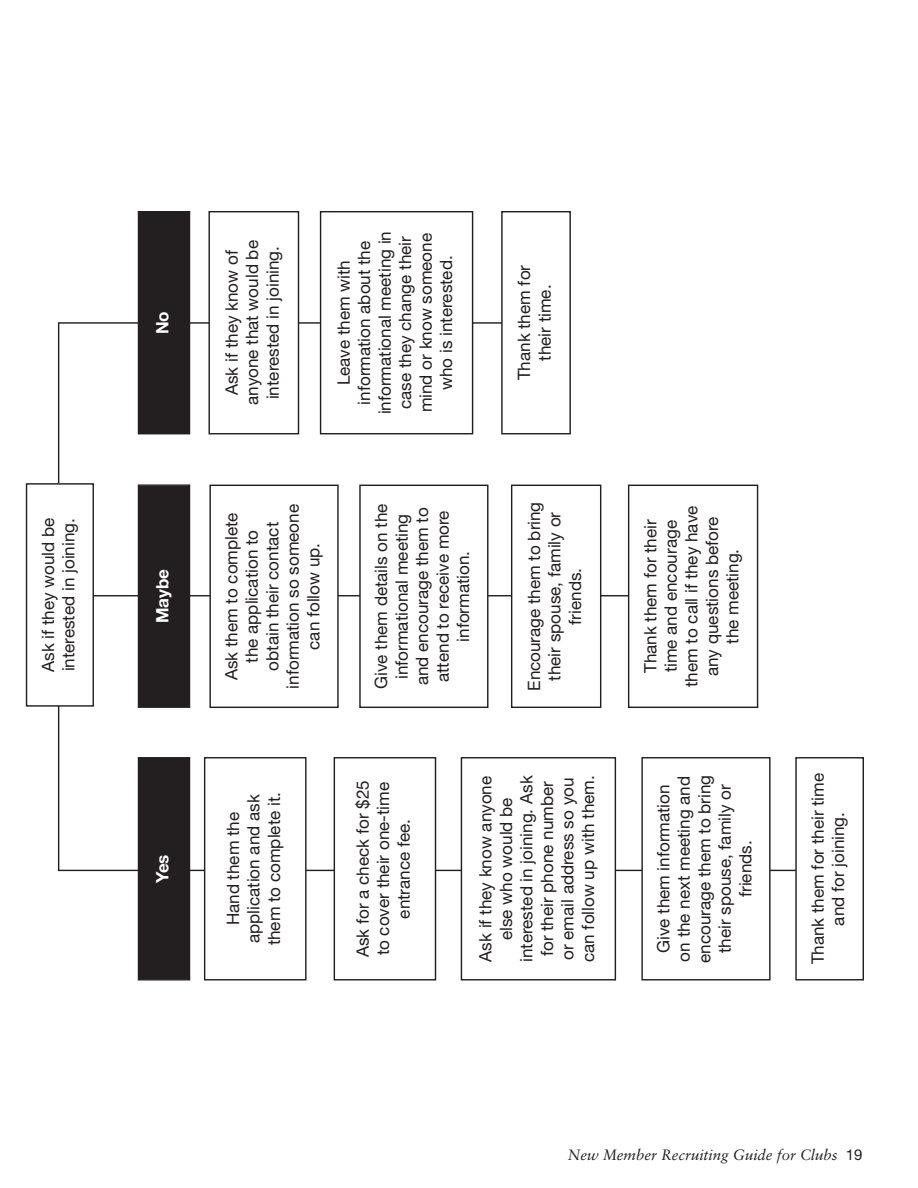
<style>
.page{position:relative;width:918px;height:1188px;background:#fff}
.page>*{position:absolute;margin:0;border:0;box-sizing:border-box;transform-origin:0 0}
.t1{font:17.1px/20.5px "Helvetica Neue";color:#231f20;text-align:center}
.t2{font:700 17.1px "Helvetica Neue";color:#fff}
.t3{font:italic 15px "Sabon";color:#231f20}
.s1{font-family:"Helvetica Neue";font-style:normal}
</style>
<div class="page">
<hr style="left:58px;top:870px;width:757px;height:1px;background:#231f20">
<hr style="left:58px;top:595px;width:645px;height:1px;background:#231f20">
<hr style="left:58px;top:322px;width:489px;height:2px;background:#231f20">
<div style="left:210px;top:485px;width:128px;height:222px;background:#fff"></div>
<div style="left:209px;top:485px;width:130px;height:223px;border:1px solid #231f20"></div>
<div style="left:360px;top:485px;width:128px;height:222px;background:#fff"></div>
<div style="left:359px;top:485px;width:129px;height:223px;border:1px solid #231f20"></div>
<div style="left:512px;top:485px;width:89px;height:222px;background:#fff"></div>
<div style="left:511px;top:485px;width:90px;height:223px;border:1px solid #231f20"></div>
<div style="left:629px;top:485px;width:129px;height:222px;background:#fff"></div>
<div style="left:628px;top:485px;width:130px;height:223px;border:1px solid #231f20"></div>
<div style="left:205px;top:758px;width:101px;height:222px;background:#fff"></div>
<div style="left:204px;top:757px;width:103px;height:223px;border:1px solid #231f20"></div>
<div style="left:334px;top:758px;width:102px;height:222px;background:#fff"></div>
<div style="left:334px;top:757px;width:102px;height:223px;border:1px solid #231f20"></div>
<div style="left:461px;top:758px;width:154px;height:222px;background:#fff"></div>
<div style="left:461px;top:757px;width:155px;height:223px;border:1px solid #231f20"></div>
<div style="left:642px;top:758px;width:128px;height:222px;background:#fff"></div>
<div style="left:641px;top:757px;width:130px;height:223px;border:1px solid #231f20"></div>
<div style="left:796px;top:758px;width:67px;height:222px;background:#fff"></div>
<div style="left:795px;top:757px;width:69px;height:223px;border:1px solid #231f20"></div>
<div style="left:139px;top:758px;width:50px;height:221px;background:#231f20"></div>
<div style="left:138px;top:757px;width:52px;height:223px;border:1px solid #231f20"></div>
<div style="left:139px;top:486px;width:50px;height:220px;background:#231f20"></div>
<div style="left:138px;top:484px;width:52px;height:224px;border:1px solid #231f20"></div>
<div style="left:209px;top:212px;width:89px;height:222px;background:#fff"></div>
<div style="left:208px;top:211px;width:91px;height:223px;border:1px solid #231f20"></div>
<div style="left:321px;top:212px;width:152px;height:222px;background:#fff"></div>
<div style="left:320px;top:211px;width:153px;height:223px;border:1px solid #231f20"></div>
<div style="left:502px;top:212px;width:68px;height:222px;background:#fff"></div>
<div style="left:501px;top:211px;width:70px;height:223px;border:1px solid #231f20"></div>
<div style="left:139px;top:212px;width:50px;height:221px;background:#231f20"></div>
<div style="left:138px;top:211px;width:52px;height:223px;border:1px solid #231f20"></div>
<hr style="left:58px;top:323px;width:1px;height:547px;background:#231f20">
<div style="left:27px;top:484px;width:66px;height:222px;background:#fff"></div>
<div style="left:26px;top:483px;width:68px;height:224px;border:1px solid #231f20"></div>
<p class="t1" style="left:39px;top:672px;width:156px;text-align:left;rotate:-90deg">Ask if they would be interested in joining.</p>
<p class="t2" style="left:156px;top:334px;width:25px;rotate:-90deg">No</p>
<p class="t2" style="left:156px;top:623px;width:56px;rotate:-90deg">Maybe</p>
<p class="t2" style="left:156px;top:883px;width:30px;rotate:-90deg">Yes</p>
<p class="t1" style="left:223px;top:405px;width:166px;rotate:-90deg">Ask if they know of anyone that would be interested in joining.</p>
<p class="t1" style="left:335px;top:414px;width:185px;rotate:-90deg">Leave them with information about the informational meeting in case they change their mind or know someone who is interested.</p>
<p class="t1" style="left:516px;top:380px;width:117px;rotate:-90deg">Thank them for their time.</p>
<p class="t1" style="left:223px;top:689px;width:186px;rotate:-90deg">Ask them to complete the application to obtain their contact information so someone can follow up.</p>
<p class="t1" style="left:373px;top:689px;width:187px;rotate:-90deg">Give them details on the informational meeting and encourage them to attend to receive more information.</p>
<p class="t1" style="left:525px;top:691px;width:191px;rotate:-90deg">Encourage them to bring their spouse, family or friends.</p>
<p class="t1" style="left:642px;top:687px;width:183px;rotate:-90deg">Thank them for their time and encourage them to call if they have any questions before the meeting.</p>
<p class="t1" style="left:224px;top:945px;width:155px;rotate:-90deg">Hand them the application and ask them to complete it.</p>
<p class="t1" style="left:354px;top:957px;width:178px;rotate:-90deg">Ask for a check for $25 to cover their one-time entrance fee.</p>
<p class="t1" style="left:477px;top:962px;width:188px;rotate:-90deg">Ask if they know anyone else who would be interested in joining. Ask for their phone number or email address so you can follow up with them.</p>
<p class="t1" style="left:655px;top:963px;width:189px;rotate:-90deg">Give them information on the next meeting and encourage them to bring their spouse, family or friends.</p>
<p class="t1" style="left:809px;top:964px;width:193px;rotate:-90deg">Thank them for their time and for joining.</p>
<p class="t3" style="left:568px;top:1149px;width:296px">New Member Recruiting Guide for Clubs <span class="s1">19</span></p>
</div>
